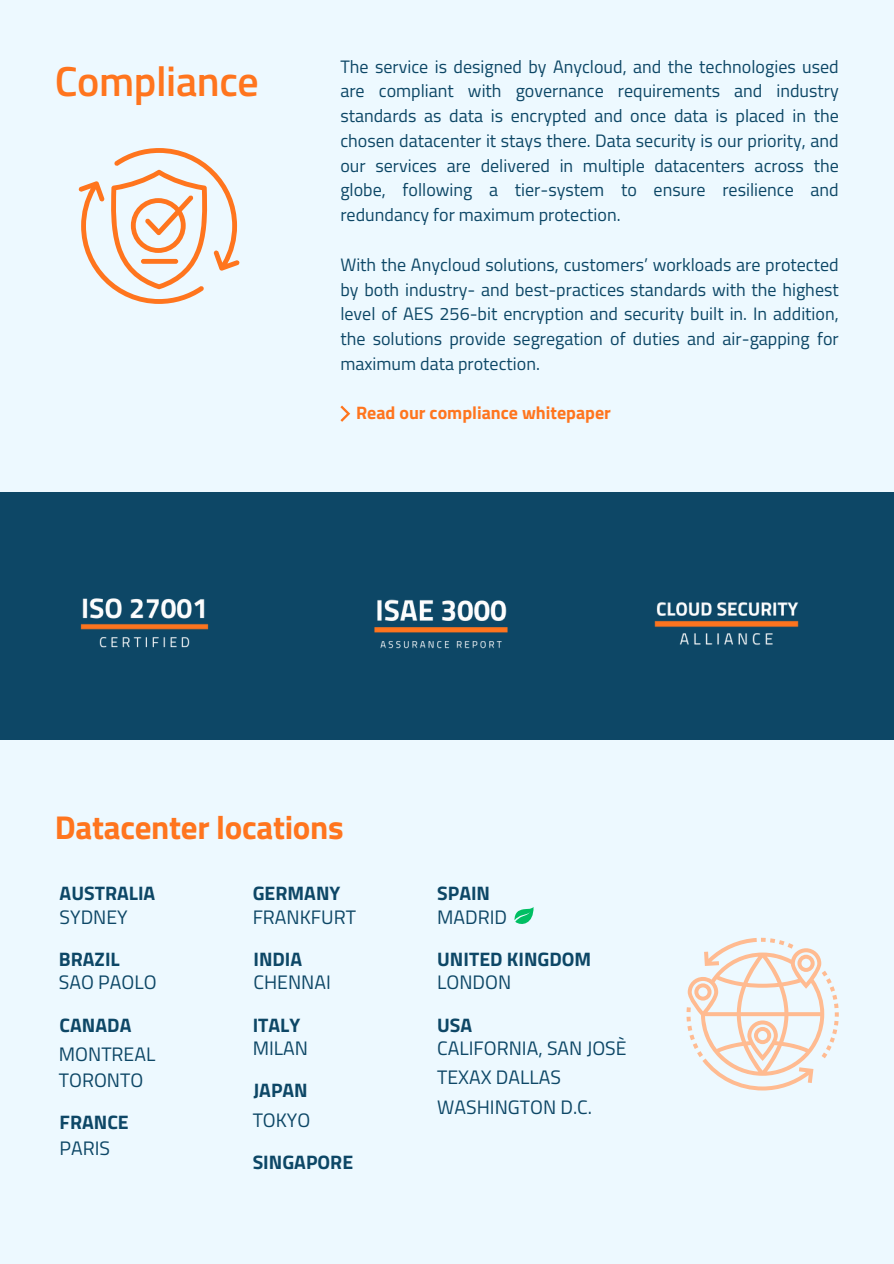
<style>
.page{position:relative;width:894px;height:1264px;background:#fff}
.page>*{position:absolute;margin:0;border:0;box-sizing:border-box;transform-origin:0 0}
.t1{font:600 42px "Titillium Web";letter-spacing:-.01em;color:#ff751e}
.t2{font:700 33px "Titillium Web";letter-spacing:-.01em;color:#ff751e}
.t3{font:19.5px "Titillium Web";color:#0d4766}
.t4{font:700 19.5px "Titillium Web";color:#0d4766}
.t5{font:18px/24.8px "Titillium Web";color:#0d4766;text-align:justify}
.t6{font:700 18px "Titillium Web";color:#ff751e}
</style>
<div class="page">
<div style="left:0;top:0;width:893px;height:1263px;background:#edf9ff"></div>
<svg style="left:514px;top:907px;width:19px;height:17px"></svg>
<svg style="left:686px;top:937px;width:152px;height:153px"></svg>
<svg style="left:78px;top:148px;width:161px;height:156px"></svg>
<svg style="left:340px;top:405px;width:10px;height:17px"></svg>
<div style="left:0;top:493px;width:893px;height:246px;background:#0d4766"></div>
<img style="left:654px;top:602px;width:145px;height:43px">
<img style="left:374px;top:599px;width:134px;height:50px">
<img style="left:80px;top:598px;width:129px;height:50px">
<h4 class="t1" style="left:55px;top:48px;width:205px">Compliance</h4>
<p class="t5" style="left:340px;top:54px;width:499px">The service is designed by Anycloud, and the technologies used are compliant with governance requirements and industry standards as data is encrypted and once data is placed in the chosen datacenter it stays there. Data security is our priority, and our services are delivered in multiple datacenters across the globe, following a tier-system to ensure resilience and redundancy for maximum protection.</p>
<p class="t5" style="left:340px;top:252px;width:499px">With the Anycloud solutions, customers’ workloads are protected by both industry- and best-practices standards with the highest level of AES 256-bit encryption and security built in. In addition, the solutions provide segregation of duties and air-gapping for maximum data protection.</p>
<p class="t6" style="left:356px;top:399px;width:256px">Read our compliance whitepaper</p>
<p class="t2" style="left:55px;top:801px;width:290px">Datacenter locations</p>
<p class="t4" style="left:60px;top:878px;width:97px">AUSTRALIA</p>
<h3 class="t4" style="left:252px;top:878px;width:89px">GERMANY</h3>
<h4 class="t4" style="left:437px;top:878px;width:54px">SPAIN</h4>
<p class="t3" style="left:60px;top:901px;width:70px">SYDNEY</p>
<h3 class="t3" style="left:252px;top:901px;width:105px">FRANKFURT</h3>
<h4 class="t3" style="left:437px;top:901px;width:71px">MADRID</h4>
<h4 class="t4" style="left:59px;top:944px;width:62px">BRAZIL</h4>
<h5 class="t4" style="left:253px;top:944px;width:50px">INDIA</h5>
<h3 class="t4" style="left:437px;top:944px;width:156px">UNITED KINGDOM</h3>
<h3 class="t3" style="left:59px;top:967px;width:99px">SAO PAOLO</h3>
<p class="t3" style="left:253px;top:967px;width:79px">CHENNAI</p>
<h3 class="t3" style="left:437px;top:967px;width:76px">LONDON</h3>
<h3 class="t4" style="left:60px;top:1009px;width:73px">CANADA</h3>
<h4 class="t4" style="left:252px;top:1009px;width:49px">ITALY</h4>
<p class="t3" style="left:59px;top:1039px;width:98px">MONTREAL</p>
<h3 class="t3" style="left:59px;top:1064px;width:86px">TORONTO</h3>
<h3 class="t4" style="left:60px;top:1107px;width:71px">FRANCE</h3>
<h4 class="t3" style="left:60px;top:1132px;width:52px">PARIS</h4>
<h4 class="t3" style="left:252px;top:1032px;width:57px">MILAN</h4>
<h4 class="t4" style="left:253px;top:1075px;width:56px">JAPAN</h4>
<h2 class="t3" style="left:252px;top:1104px;width:59px">TOKYO</h2>
<h4 class="t4" style="left:252px;top:1147px;width:102px">SINGAPORE</h4>
<h3 class="t4" style="left:437px;top:1009px;width:37px">USA</h3>
<h1 class="t3" style="left:437px;top:1032px;width:191px">CALIFORNIA, SAN JOSÈ</h1>
<h4 class="t3" style="left:437px;top:1062px;width:125px">TEXAX DALLAS</h4>
<h3 class="t3" style="left:437px;top:1092px;width:156px">WASHINGTON D.C.</h3>
</div>
